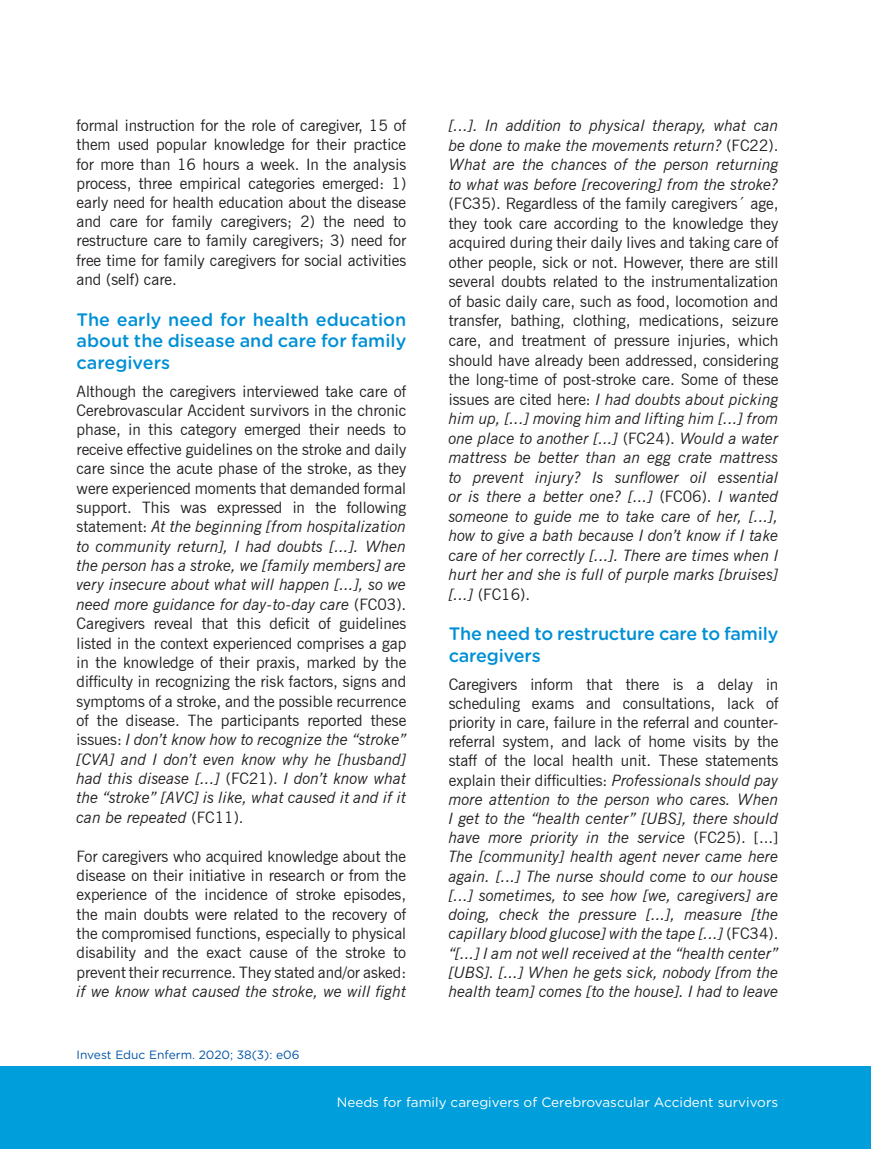
<style>
.page{position:relative;width:872px;height:1149px;background:#fff}
.page>*{position:absolute;margin:0;border:0;box-sizing:border-box;transform-origin:0 0}
.t1{font:500 18px/21.6px "Gotham Rounded";letter-spacing:-.01em;color:#0090d5;text-align:justify}
.t2{font:15.75px/19.4px "News Gothic BT";color:#231f20;text-align:justify}
.t3{font:italic 15.75px/19.2px "News Gothic BT";color:#231f20;text-align:justify}
.t4{font:13.5px "Gotham Rounded";color:#fff}
.t5{font:12px "Gotham Rounded";color:#0054a6}
.s1{font-style:italic}
.s2{font-style:normal}
</style>
<div class="page">
<div style="left:0;top:1065px;width:871px;height:83px;background:#009edb"></div>
<p class="t2" style="left:77px;top:116px;width:331px">formal instruction for the role of caregiver, 15 of them used popular knowledge for their practice for more than 16 hours a week. In the analysis process, three empirical categories emerged: 1) early need for health education about the disease and care for family caregivers; 2) the need to restructure care to family caregivers; 3) need for free time for family caregivers for social activities and (self) care.</p>
<p class="t1" style="left:77px;top:307px;width:331px">The early need for health education about the disease and care for family caregivers</p>
<p class="t2" style="left:77px;top:381px;width:331px">Although the caregivers interviewed take care of Cerebrovascular Accident survivors in the chronic phase, in this category emerged their needs to receive effective guidelines on the stroke and daily care since the acute phase of the stroke, as they were experienced moments that demanded formal support. This was expressed in the following statement: <span class="s1">At the beginning [from hospitalization to community return], I had doubts [...]. When the person has a stroke, we [family members] are very insecure about what will happen [...], so we need more guidance for day-to-day care</span> (FC03).<br>Caregivers reveal that this deficit of guidelines listed in the context experienced comprises a gap in the knowledge of their praxis, marked by the difficulty in recognizing the risk factors, signs and symptoms of a stroke, and the possible recurrence of the disease. The participants reported these issues: <span class="s1">I don’t know how to recognize the “stroke” [CVA] and I don’t even know why he [husband] had this disease [...]</span> (FC21). <span class="s1">I don’t know what the “stroke” [AVC] is like, what caused it and if it can be repeated</span> (FC11).</p>
<p class="t2" style="left:77px;top:845px;width:331px">For caregivers who acquired knowledge about the disease on their initiative in research or from the experience of the incidence of stroke episodes, the main doubts were related to the recovery of the compromised functions, especially to physical disability and the exact cause of the stroke to prevent their recurrence. They stated and/or asked:</p>
<p class="t3" style="left:77px;top:981px;width:331px">if we know what caused the stroke, we will fight</p>
<p class="t5" style="left:77px;top:1046px;width:225px">Invest Educ Enferm. 2020; 38(3): e06</p>
<p class="t3" style="left:449px;top:116px;width:331px">[...]. In addition to physical therapy, what can be done to make the movements return? <span class="s2">(FC22).<br></span>What are the chances of the person returning to what was before [recovering] from the stroke?</p>
<p class="t2" style="left:449px;top:194px;width:331px">(FC35). Regardless of the family caregivers´ age, they took care according to the knowledge they acquired during their daily lives and taking care of other people, sick or not. However, there are still several doubts related to the instrumentalization of basic daily care, such as food, locomotion and transfer, bathing, clothing, medications, seizure care, and treatment of pressure injuries, which should have already been addressed, considering the long-time of post-stroke care. Some of these issues are cited here: <span class="s1">I had doubts about picking him up, [...] moving him and lifting him [...] from one place to another [...]</span> (FC24). <span class="s1">Would a water mattress be better than an egg crate mattress to prevent injury? Is sunflower oil essential or is there a better one? [...]</span> (FC06). <span class="s1">I wanted someone to guide me to take care of her, [...], how to give a bath because I don’t know if I take care of her correctly [...]. There are times when I hurt her and she is full of purple marks [bruises] [...]</span> (FC16).</p>
<p class="t1" style="left:449px;top:622px;width:331px">The need to restructure care to family caregivers</p>
<p class="t3" style="left:449px;top:674px;width:331px"><span class="s2">Caregivers inform that there is a delay in scheduling exams and consultations, lack of priority in care, failure in the referral and counter&shy;referral system, and lack of home visits by the staff of the local health unit. These statements explain their difficulties:</span> Professionals should pay more attention to the person who cares. When I get to the “health center” [UBS], there should have more priority in the service <span class="s2">(FC25). [...] </span>The [community] health agent never came here again. [...] The nurse should come to our house [...] sometimes, to see how [we, caregivers] are doing, check the pressure [...], measure [the capillary blood glucose] with the tape [...] <span class="s2">(FC34). </span>“[...] I am not well received at the “health center” [UBS]. [...] When he gets sick, nobody [from the health team] comes [to the house]. I had to leave</p>
<p class="t4" style="left:337px;top:1092px;width:443px">Needs for family caregivers of Cerebrovascular Accident survivors</p>
</div>
